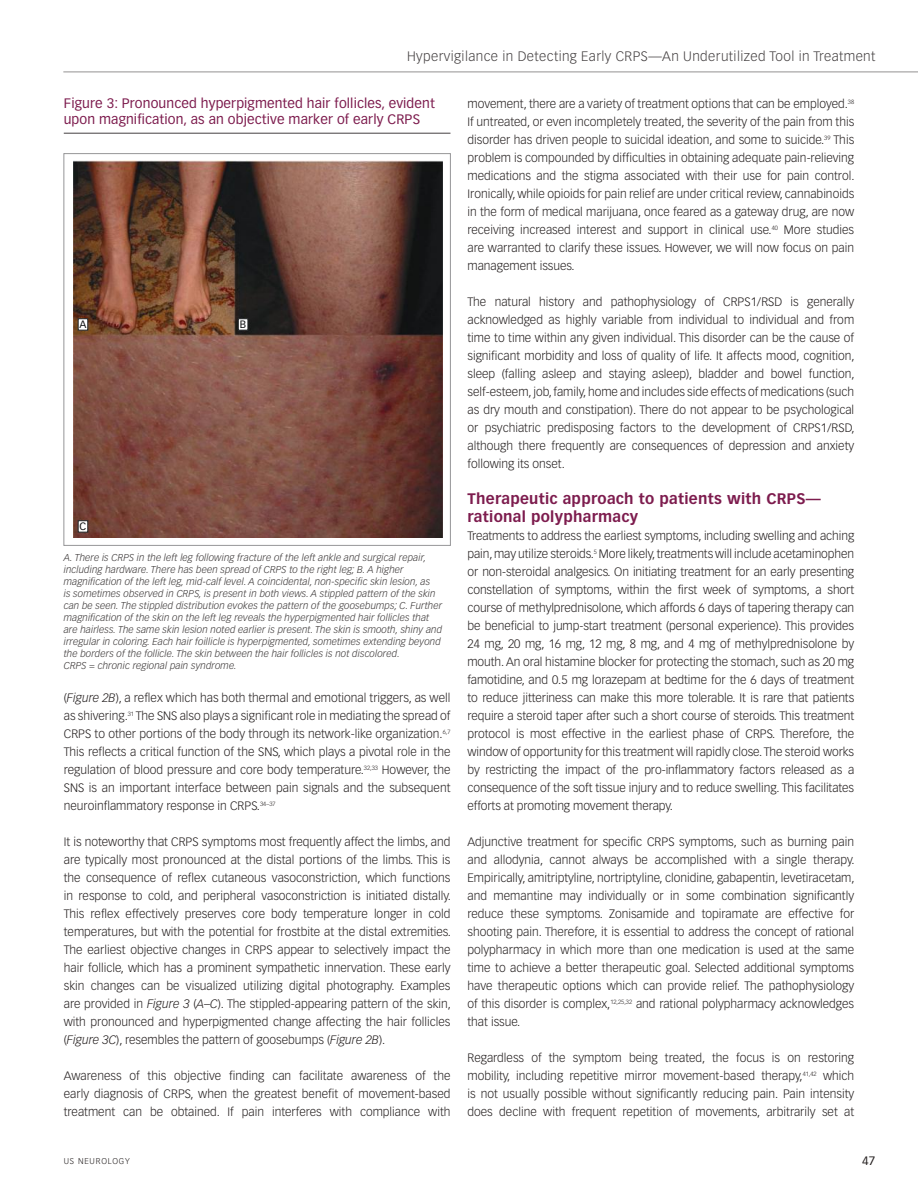
<style>
.page{position:relative;width:918px;height:1188px;background:#fff}
.page>*{position:absolute;margin:0;border:0;box-sizing:border-box;transform-origin:0 0}
.t1{font:700 15px/18px "Vectora LT Std";letter-spacing:.02em;color:#7d1c4e}
.t2{font:13.5px/16.5px "Vectora LT Std";letter-spacing:.01em;color:#7d1c4e}
.t3{font:300 13.5px "Vectora LT Std";letter-spacing:.03em;color:#444041}
.t4{font:300 12px/18px "Vectora LT Std";color:#241f1f;text-align:justify}
.t5{font:12px "Vectora LT Std";color:#241f1f}
.t6{font:10.5px "Vectora LT Std";color:#111213}
.t7{font:italic 300 9.75px/12px "Vectora LT Std";letter-spacing:.01em;color:#393535}
.t8{font:300 8.25px "Vectora LT Std";letter-spacing:.1em;color:#241f1f}
.s1{font-style:italic}
</style>
<div class="page">
<hr style="left:63px;top:72px;width:855px;height:1px;background:#241f1f">
<hr style="left:64px;top:133px;width:386px;height:1px;background:#444041">
<img style="left:73px;top:160px;width:369px;height:378px">
<div style="left:78px;top:318px;width:10px;height:13px;background:#fff;border:1px solid #242728"></div>
<div style="left:78px;top:520px;width:10px;height:13px;background:#fff;border:1px solid #242728"></div>
<div style="left:238px;top:318px;width:10px;height:13px;background:#fff;border:1px solid #242728"></div>
<p class="t3" style="left:407px;top:48px;width:470px">Hypervigilance in Detecting Early CRPS—An Underutilized Tool in Treatment</p>
<p class="t2" style="left:64px;top:95px;width:373px">Figure 3: Pronounced hyperpigmented hair follicles, evident upon magnification, as an objective marker of early CRPS</p>
<p class="t6" style="left:79px;top:318px;width:9px">A</p>
<p class="t6" style="left:240px;top:318px;width:8px">B</p>
<p class="t6" style="left:80px;top:520px;width:8px">C</p>
<p class="t7" style="left:64px;top:551px;width:380px">A. There is CRPS in the left leg following fracture of the left ankle and surgical repair, including hardware. There has been spread of CRPS to the right leg; B. A higher magnification of the left leg, mid-calf level. A coincidental, non-specific skin lesion, as<br>is sometimes observed in CRPS, is present in both views. A stippled pattern of the skin can be seen. The stippled distribution evokes the pattern of the goosebumps; C. Further magnification of the skin on the left leg reveals the hyperpigmented hair follicles that are hairless. The same skin lesion noted earlier is present. The skin is smooth, shiny and irregular in coloring. Each hair foillicle is hyperpigmented, sometimes extending beyond the borders of the follicle. The skin between the hair follicles is not discolored.<br>CRPS = chronic regional pain syndrome.</p>
<p class="t4" style="left:64px;top:689px;width:388px">(<span class="s1">Figure 2B</span>), a reflex which has both thermal and emotional triggers, as well as shivering.<sup>31</sup> The SNS also plays a significant role in mediating the spread of CRPS to other portions of the body through its network-like organization.<sup>6,7<br></sup>This reflects a critical function of the SNS, which plays a pivotal role in the regulation of blood pressure and core body temperature.<sup>32,33</sup> However, the SNS is an important interface between pain signals and the subsequent neuroinflammatory response in CRPS.<sup>34–37</sup></p>
<p class="t4" style="left:64px;top:833px;width:389px">It is noteworthy that CRPS symptoms most frequently affect the limbs, and are typically most pronounced at the distal portions of the limbs. This is the consequence of reflex cutaneous vasoconstriction, which functions in response to cold, and peripheral vasoconstriction is initiated distally.<br>This reflex effectively preserves core body temperature longer in cold temperatures, but with the potential for frostbite at the distal extremities.<br>The earliest objective changes in CRPS appear to selectively impact the hair follicle, which has a prominent sympathetic innervation. These early skin changes can be visualized utilizing digital photography. Examples are provided in <span class="s1">Figure 3</span> (<span class="s1">A</span>–<span class="s1">C</span>). The stippled-appearing pattern of the skin, with pronounced and hyperpigmented change affecting the hair follicles (<span class="s1">Figure 3C</span>), resembles the pattern of goosebumps (<span class="s1">Figure 2B</span>).</p>
<p class="t4" style="left:64px;top:1067px;width:388px">Awareness of this objective finding can facilitate awareness of the early diagnosis of CRPS, when the greatest benefit of movement-based treatment can be obtained. If pain interferes with compliance with</p>
<p class="t8" style="left:64px;top:1156px;width:68px">US NEUROLOGY</p>
<p class="t4" style="left:467px;top:95px;width:389px">movement, there are a variety of treatment options that can be employed.<sup>38<br></sup>If untreated, or even incompletely treated, the severity of the pain from this disorder has driven people to suicidal ideation, and some to suicide.<sup>39</sup> This problem is compounded by difficulties in obtaining adequate pain-relieving medications and the stigma associated with their use for pain control.<br>Ironically, while opioids for pain relief are under critical review, cannabinoids in the form of medical marijuana, once feared as a gateway drug, are now receiving increased interest and support in clinical use.<sup>40</sup> More studies are warranted to clarify these issues. However, we will now focus on pain management issues.</p>
<p class="t4" style="left:468px;top:293px;width:389px">The natural history and pathophysiology of CRPS1/RSD is generally acknowledged as highly variable from individual to individual and from time to time within any given individual. This disorder can be the cause of significant morbidity and loss of quality of life. It affects mood, cognition, sleep (falling asleep and staying asleep), bladder and bowel function, self-esteem, job, family, home and includes side effects of medications (such as dry mouth and constipation). There do not appear to be psychological or psychiatric predisposing factors to the development of CRPS1/RSD, although there frequently are consequences of depression and anxiety following its onset.</p>
<p class="t1" style="left:468px;top:490px;width:355px">Therapeutic approach to patients with CRPS— rational polypharmacy</p>
<p class="t4" style="left:468px;top:527px;width:388px">Treatments to address the earliest symptoms, including swelling and aching pain, may utilize steroids.<sup>5</sup> More likely, treatments will include acetaminophen or non-steroidal analgesics. On initiating treatment for an early presenting constellation of symptoms, within the first week of symptoms, a short course of methylprednisolone, which affords 6 days of tapering therapy can be beneficial to jump-start treatment (personal experience). This provides 24 mg, 20 mg, 16 mg, 12 mg, 8 mg, and 4 mg of methylprednisolone by mouth. An oral histamine blocker for protecting the stomach, such as 20 mg famotidine, and 0.5 mg lorazepam at bedtime for the 6 days of treatment to reduce jitteriness can make this more tolerable. It is rare that patients require a steroid taper after such a short course of steroids. This treatment protocol is most effective in the earliest phase of CRPS. Therefore, the window of opportunity for this treatment will rapidly close. The steroid works by restricting the impact of the pro-inflammatory factors released as a consequence of the soft tissue injury and to reduce swelling. This facilitates efforts at promoting movement therapy.</p>
<p class="t4" style="left:468px;top:833px;width:389px">Adjunctive treatment for specific CRPS symptoms, such as burning pain and allodynia, cannot always be accomplished with a single therapy.<br>Empirically, amitriptyline, nortriptyline, clonidine, gabapentin, levetiracetam, and memantine may individually or in some combination significantly reduce these symptoms. Zonisamide and topiramate are effective for shooting pain. Therefore, it is essential to address the concept of rational polypharmacy in which more than one medication is used at the same time to achieve a better therapeutic goal. Selected additional symptoms have therapeutic options which can provide relief. The pathophysiology of this disorder is complex,<sup>12,25,32</sup> and rational polypharmacy acknowledges that issue.</p>
<p class="t4" style="left:468px;top:1049px;width:388px">Regardless of the symptom being treated, the focus is on restoring mobility, including repetitive mirror movement-based therapy,<sup>41,42</sup> which is not usually possible without significantly reducing pain. Pain intensity does decline with frequent repetition of movements, arbitrarily set at</p>
<p class="t5" style="left:862px;top:1154px;width:15px">47</p>
</div>
